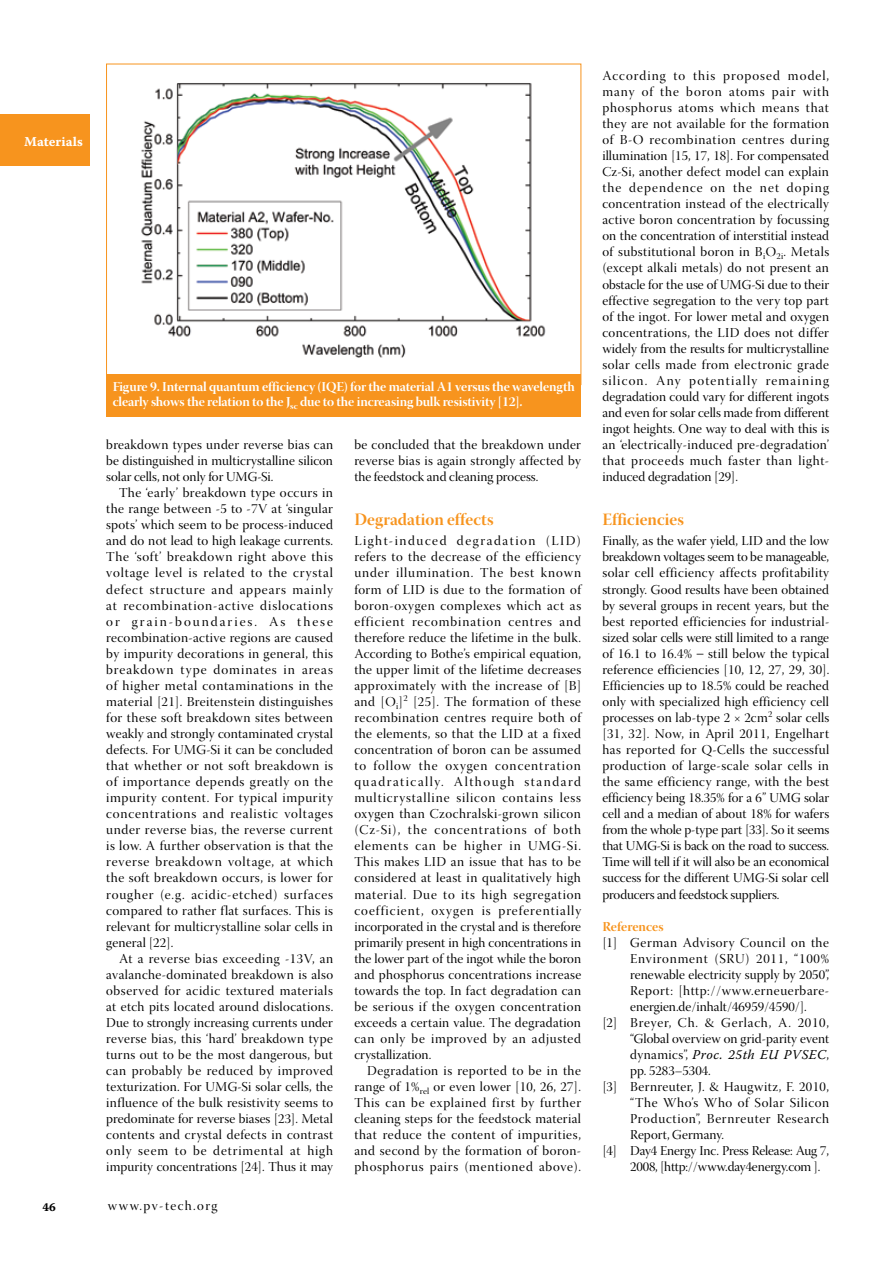
<style>
.page{position:relative;width:893px;height:1263px;background:#fff}
.page>*{position:absolute;margin:0;border:0;box-sizing:border-box;transform-origin:0 0}
.t1{font:17.25px "Warnock Pro Bold Disp";color:#f7941e}
.t2{font:13.5px/16px "Warnock Pro Disp";letter-spacing:.015em;color:#000;text-align:justify}
.t3{font:13.5px/15.8px "Warnock Pro Bold Disp";letter-spacing:-.01em;color:#fff}
.t4{font:13.5px "Warnock Pro Disp";letter-spacing:-.01em;color:#000}
.t5{font:13.5px "Warnock Pro Disp";letter-spacing:.04em;color:#000}
.t6{font:13.5px "Warnock Pro Disp";letter-spacing:.06em;color:#000}
.t7{font:13.5px "Warnock Pro Disp";letter-spacing:.05em;color:#000}
.t8{font:italic 13.5px "Warnock Pro";letter-spacing:.035em;color:#000}
.t9{font:13.5px "Warnock Pro Disp";letter-spacing:.045em;color:#000}
.t10{font:13.5px "Warnock Pro Disp";letter-spacing:.1em;color:#000}
.t11{font:13.5px "Warnock Pro Bold Disp";color:#f7941e}
.t12{font:13.5px "Warnock Pro Bold Capt";letter-spacing:.005em;color:#fff}
.t13{font:12px "Warnock Pro Bold Capt";color:#000}
.s1{font-family:"Helvetica Neue";font-weight:300;font-stretch:condensed}
.s2{font-family:"Warnock Pro Disp";font-style:normal}
</style>
<div class="page">
<div style="left:0;top:115px;width:89px;height:51px;background:#f7941e"></div>
<img style="left:141px;top:83px;width:405px;height:275px">
<div style="left:106px;top:374px;width:475px;height:43px;background:#f7941e"></div>
<p class="t12" style="left:24px;top:134px;width:60px">Materials</p>
<p class="t3" style="left:113px;top:378px;width:464px">Figure 9. Internal quantum efficiency (IQE) for the material A1 versus the wavelength clearly shows the relation to the J<sub>sc</sub> due to the increasing bulk resistivity [12].</p>
<p class="t2" style="left:106px;top:438px;width:228px">breakdown types under reverse bias can be distinguished in multicrystalline silicon solar cells, not only for UMG-Si.</p>
<p class="t2" style="left:106px;top:486px;width:228px;text-indent:13px">The ‘early’ breakdown type occurs in the range between -5 to -7V at ‘singular spots’ which seem to be process-induced and do not lead to high leakage currents.<br>The ‘soft’ breakdown right above this voltage level is related to the crystal defect structure and appears mainly at recombination-active dislocations or grain-boundaries. As these recombination-active regions are caused by impurity decorations in general, this breakdown type dominates in areas of higher metal contaminations in the material [21]. Breitenstein distinguishes for these soft breakdown sites between weakly and strongly contaminated crystal defects. For UMG-Si it can be concluded that whether or not soft breakdown is of importance depends greatly on the impurity content. For typical impurity concentrations and realistic voltages under reverse bias, the reverse current is low. A further observation is that the reverse breakdown voltage, at which the soft breakdown occurs, is lower for rougher (e.g. acidic-etched) surfaces compared to rather flat surfaces. This is relevant for multicrystalline solar cells in general [22].</p>
<p class="t2" style="left:106px;top:952px;width:228px;text-indent:13px">At a reverse bias exceeding -13V, an avalanche-dominated breakdown is also observed for acidic textured materials at etch pits located around dislocations.<br>Due to strongly increasing currents under reverse bias, this ‘hard’ breakdown type turns out to be the most dangerous, but can probably be reduced by improved texturization. For UMG-Si solar cells, the influence of the bulk resistivity seems to predominate for reverse biases [23]. Metal contents and crystal defects in contrast only seem to be detrimental at high impurity concentrations [24]. Thus it may</p>
<p class="t2" style="left:354px;top:438px;width:228px">be concluded that the breakdown under reverse bias is again strongly affected by the feedstock and cleaning process.</p>
<p class="t1" style="left:354px;top:509px;width:141px">Degradation effects</p>
<p class="t2" style="left:354px;top:534px;width:228px">Light-induced degradation (LID) refers to the decrease of the efficiency under illumination. The best known form of LID is due to the formation of boron-oxygen complexes which act as efficient recombination centres and therefore reduce the lifetime in the bulk.<br>According to Bothe’s empirical equation, the upper limit of the lifetime decreases approximately with the increase of [B] and [O<sub>i</sub>]<sup>2</sup> [25]. The formation of these recombination centres require both of the elements, so that the LID at a fixed concentration of boron can be assumed to follow the oxygen concentration quadratically. Although standard multicrystalline silicon contains less oxygen than Czochralski-grown silicon (Cz-Si), the concentrations of both elements can be higher in UMG-Si.<br>This makes LID an issue that has to be considered at least in qualitatively high material. Due to its high segregation coefficient, oxygen is preferentially incorporated in the crystal and is therefore primarily present in high concentrations in the lower part of the ingot while the boron and phosphorus concentrations increase towards the top. In fact degradation can be serious if the oxygen concentration exceeds a certain value. The degradation can only be improved by an adjusted crystallization.</p>
<p class="t2" style="left:354px;top:1064px;width:228px;text-indent:13px">Degradation is reported to be in the range of 1%<sub>rel</sub> or even lower [10, 26, 27].<br>This can be explained first by further cleaning steps for the feedstock material that reduce the content of impurities, and second by the formation of boron&shy;phosphorus pairs (mentioned above).</p>
<p class="t13" style="left:43px;top:1200px;width:15px">46</p>
<p class="t10" style="left:108px;top:1198px;width:111px">www.pv-tech.org</p>
<p class="t2" style="left:602px;top:69px;width:228px">According to this proposed model, many of the boron atoms pair with phosphorus atoms which means that they are not available for the formation of B-O recombination centres during illumination [15, 17, 18]. For compensated Cz-Si, another defect model can explain the dependence on the net doping concentration instead of the electrically active boron concentration by focussing on the concentration of interstitial instead of substitutional boron in B<sub>i</sub>O<sub>2i</sub>. Metals (except alkali metals) do not present an obstacle for the use of UMG-Si due to their effective segregation to the very top part of the ingot. For lower metal and oxygen concentrations, the LID does not differ widely from the results for multicrystalline solar cells made from electronic grade silicon. Any potentially remaining degradation could vary for different ingots and even for solar cells made from different ingot heights. One way to deal with this is an ‘electrically-induced pre-degradation’ that proceeds much faster than light&shy;induced degradation [29].</p>
<p class="t1" style="left:602px;top:509px;width:83px">Efficiencies</p>
<p class="t2" style="left:602px;top:534px;width:228px">Finally, as the wafer yield, LID and the low breakdown voltages seem to be manageable, solar cell efficiency affects profitability strongly. Good results have been obtained by several groups in recent years, but the best reported efficiencies for industrial&shy;sized solar cells were still limited to a range of 16.1 to 16.4% <span class="s1">–</span> still below the typical reference efficiencies [10, 12, 27, 29, 30].<br>Efficiencies up to 18.5% could be reached only with specialized high efficiency cell processes on lab-type 2 × 2cm<sup>2</sup> solar cells [31, 32]. Now, in April 2011, Engelhart has reported for Q-Cells the successful production of large-scale solar cells in the same efficiency range, with the best efficiency being 18.35% for a 6” UMG solar cell and a median of about 18% for wafers from the whole p-type part [33]. So it seems that UMG-Si is back on the road to success.<br>Time will tell if it will also be an economical success for the different UMG-Si solar cell producers and feedstock suppliers.</p>
<p class="t11" style="left:602px;top:918px;width:63px">References</p>
<p class="t5" style="left:602px;top:935px;width:228px">[1] German Advisory Council on the</p>
<p class="t6" style="left:630px;top:951px;width:200px">Environment (SRU) 2011, “100%</p>
<p class="t2" style="left:630px;top:968px;width:201px">renewable electricity supply by 2050”,</p>
<p class="t5" style="left:630px;top:983px;width:200px">Report: [http://www.erneuerbare-</p>
<p class="t2" style="left:630px;top:1000px;width:178px">energien.de/inhalt/46959/4590/].</p>
<p class="t6" style="left:602px;top:1015px;width:228px">[2] Breyer, Ch. &amp; Gerlach, A. 2010,</p>
<p class="t2" style="left:630px;top:1032px;width:201px">“Global overview on grid-parity event</p>
<p class="t8" style="left:630px;top:1046px;width:201px"><span class="s2">dynamics”,</span> Proc. 25th EU PVSEC<span class="s2">,</span></p>
<p class="t2" style="left:630px;top:1064px;width:82px">pp. 5283–5304.</p>
<p class="t2" style="left:602px;top:1080px;width:228px">[3] Bernreuter, J. &amp; Haugwitz, F. 2010,</p>
<p class="t9" style="left:630px;top:1095px;width:200px">“The Who’s Who of Solar Silicon</p>
<p class="t7" style="left:630px;top:1111px;width:200px">Production”, Bernreuter Research</p>
<p class="t2" style="left:630px;top:1128px;width:95px">Report, Germany.</p>
<p class="t4" style="left:602px;top:1144px;width:228px">[4] Day4 Energy Inc. Press Release: Aug 7,</p>
<p class="t4" style="left:630px;top:1160px;width:192px">2008, [http://www.day4energy.com ].</p>
</div>
